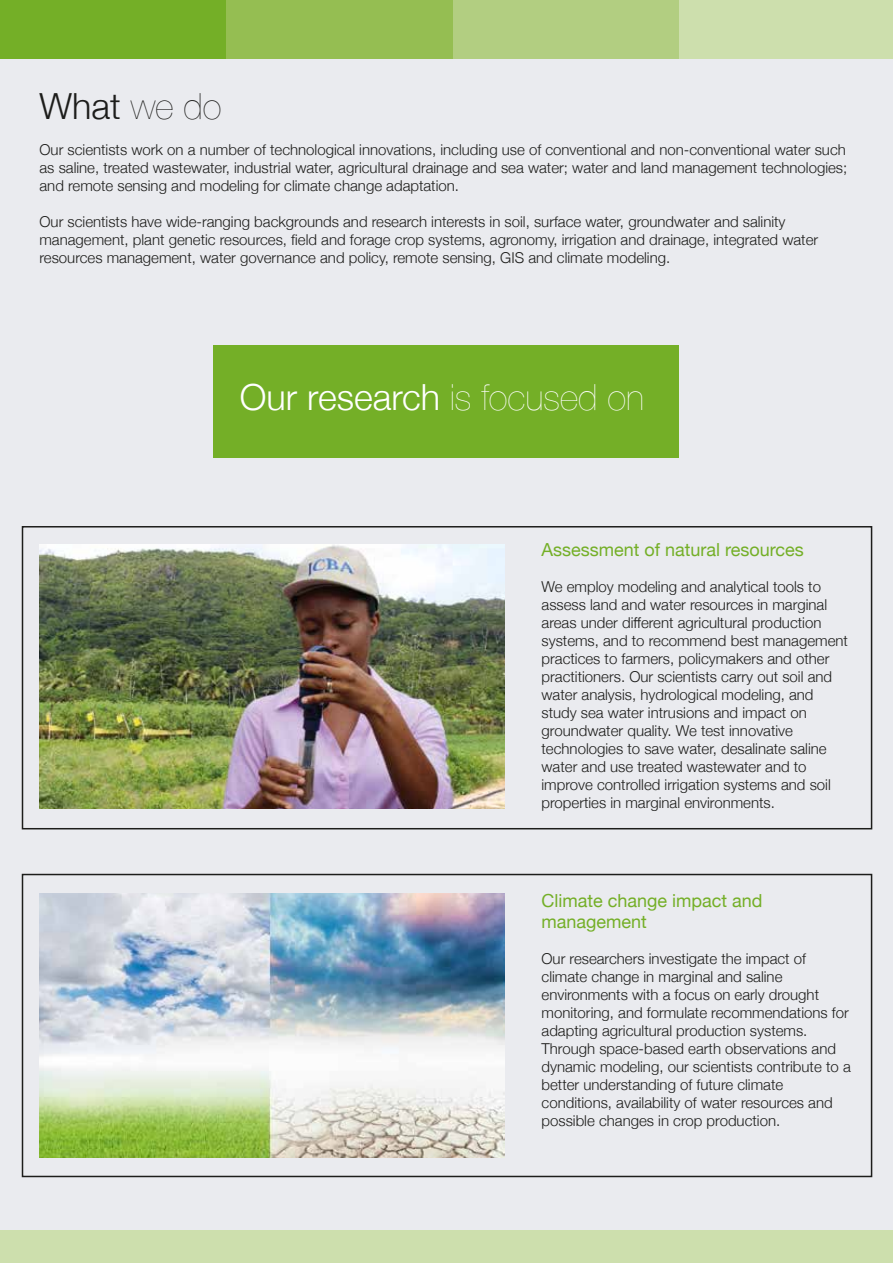
<style>
.page{position:relative;width:893px;height:1263px;background:#eaebef}
.page>*{position:absolute;margin:0;border:0;box-sizing:border-box;transform-origin:0 0}
.t1{font:300 36px "Helvetica Neue";color:#fff}
.t2{font:300 36px "Helvetica Neue";color:#1d1d1b}
.t3{font:18px/21.6px "Helvetica Neue";color:#74af27}
.t4{font:300 15px/18px "Helvetica Neue";color:#1d1d1b}
.s1{font-weight:200}
</style>
<div class="page">
<div style="left:0;top:1231px;width:893px;height:32px;background:#cddfad"></div>
<div style="left:0;top:0;width:227px;height:58px;background:#74af27"></div>
<div style="left:227px;top:0;width:226px;height:58px;background:#95be52"></div>
<div style="left:453px;top:0;width:226px;height:58px;background:#b2ce81"></div>
<div style="left:679px;top:0;width:214px;height:58px;background:#cddfad"></div>
<div style="left:214px;top:345px;width:465px;height:113px;background:#74af27"></div>
<img style="left:39px;top:545px;width:465px;height:263px">
<img style="left:39px;top:894px;width:465px;height:263px">
<div style="left:22px;top:526px;width:850px;height:303px;border:2px solid #1d1d1b"></div>
<div style="left:22px;top:874px;width:850px;height:303px;border:2px solid #1d1d1b"></div>
<h1 class="t2" style="left:39px;top:77px;width:184px">What <span class="s1">we do</span></h1>
<p class="t4" style="left:39px;top:140px;width:809px;text-align:justify">Our scientists work on a number of technological innovations, including use of conventional and non-conventional water such as saline, treated wastewater, industrial water, agricultural drainage and sea water; water and land management technologies; and remote sensing and modeling for climate change adaptation.</p>
<p class="t4" style="left:39px;top:212px;width:780px">Our scientists have wide-ranging backgrounds and research interests in soil, surface water, groundwater and salinity management, plant genetic resources, field and forage crop systems, agronomy, irrigation and drainage, integrated water resources management, water governance and policy, remote sensing, GIS and climate modeling.</p>
<h1 class="t1" style="left:240px;top:368px;width:406px">Our research <span class="s1">is focused on</span></h1>
<p class="t3" style="left:542px;top:540px;width:264px">Assessment of natural resources</p>
<p class="t4" style="left:542px;top:576px;width:308px">We employ modeling and analytical tools to assess land and water resources in marginal areas under different agricultural production systems, and to recommend best management practices to farmers, policymakers and other practitioners. Our scientists carry out soil and water analysis, hydrological modeling, and study sea water intrusions and impact on groundwater quality. We test innovative technologies to save water, desalinate saline water and use treated wastewater and to improve controlled irrigation systems and soil properties in marginal environments.</p>
<p class="t3" style="left:542px;top:890px;width:223px">Climate change impact and management</p>
<p class="t4" style="left:542px;top:949px;width:311px">Our researchers investigate the impact of climate change in marginal and saline environments with a focus on early drought monitoring, and formulate recommendations for adapting agricultural production systems.<br>Through space-based earth observations and dynamic modeling, our scientists contribute to a better understanding of future climate conditions, availability of water resources and possible changes in crop production.</p>
</div>
